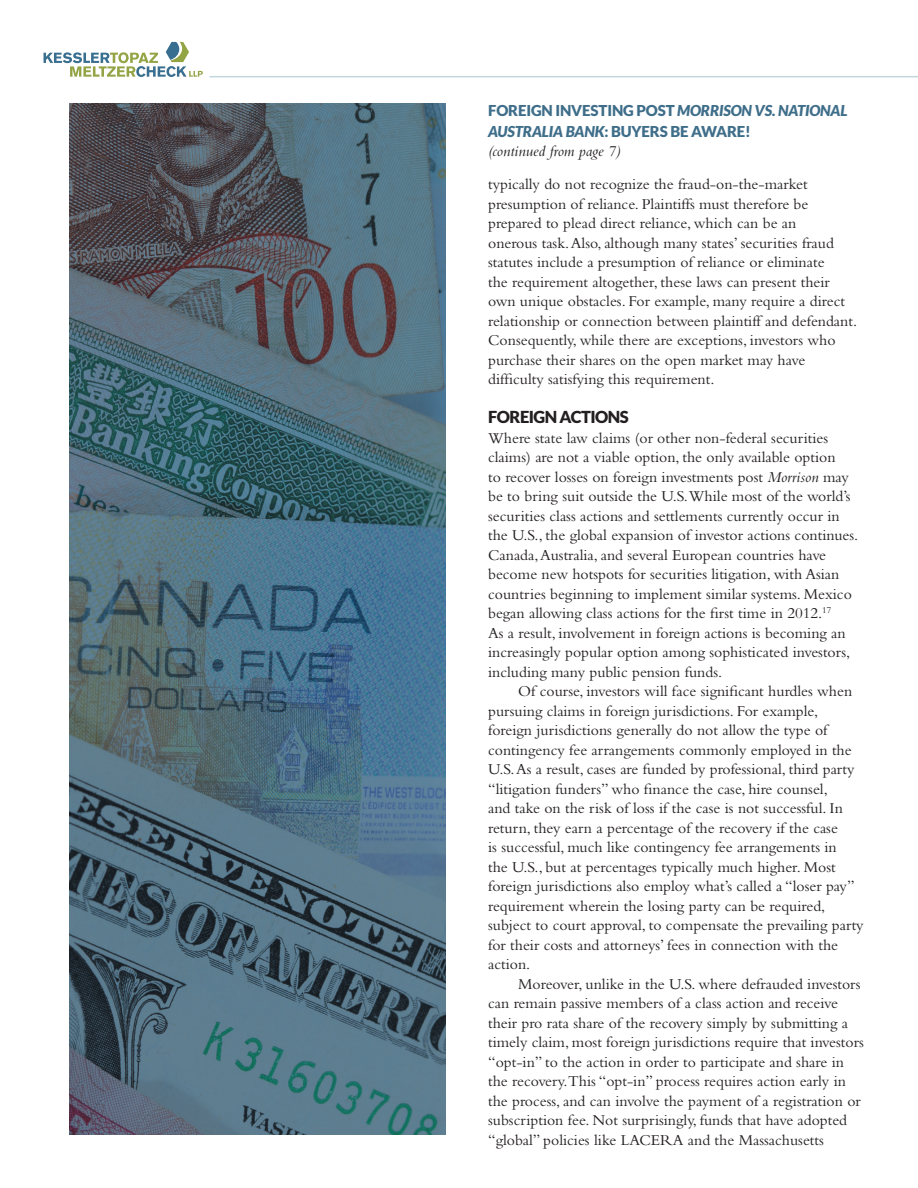
<style>
.page{position:relative;width:918px;height:1188px;background:#fff}
.page>*{position:absolute;margin:0;border:0;box-sizing:border-box;transform-origin:0 0}
.t1{font:900 16.5px "Lato";letter-spacing:-.03em;color:#231f20}
.t2{font:15.75px/19.5px "Bembo";color:#231f20}
.t3{font:italic 15.75px "Bembo";color:#231f20}
.t4{font:900 15px/21px "Lato";letter-spacing:-.01em;color:#3f6e8a}
.s1{font-style:italic}
</style>
<div class="page">
<hr style="left:210px;top:76px;width:708px;height:1px;background:#c2d6dd">
<img style="left:69px;top:103px;width:377px;height:1031px">
<svg style="left:44px;top:42px;width:159px;height:35px"></svg>
<p class="t4" style="left:488px;top:99px;width:361px">FOREIGN INVESTING POST <span class="s1">MORRISON VS. NATIONAL<br>AUSTRALIA BANK</span>: BUYERS BE AWARE!</p>
<p class="t3" style="left:488px;top:142px;width:134px">(continued from page 7)</p>
<p class="t2" style="left:488px;top:174px;width:370px">typically do not recognize the fraud-on-the-market presumption of reliance. Plaintiffs must therefore be prepared to plead direct reliance, which can be an<br>onerous task. Also, although many states’ securities fraud statutes include a presumption of reliance or eliminate<br>the requirement altogether, these laws can present their own unique obstacles. For example, many require a direct relationship or connection between plaintiff and defendant.<br>Consequently, while there are exceptions, investors who purchase their shares on the open market may have difficulty satisfying this requirement.</p>
<p class="t1" style="left:488px;top:408px;width:142px">FOREIGN ACTIONS</p>
<p class="t2" style="left:488px;top:428px;width:342px">Where state law claims (or other non-federal securities</p>
<p class="t2" style="left:488px;top:447px;width:349px">claims) are not a viable option, the only available option</p>
<p class="t2" style="left:488px;top:467px;width:362px">to recover losses on foreign investments post <span class="s1">Morrison</span> may</p>
<p class="t2" style="left:488px;top:486px;width:364px">be to bring suit outside the U.S.While most of the world’s</p>
<p class="t2" style="left:488px;top:506px;width:353px">securities class actions and settlements currently occur in</p>
<p class="t2" style="left:488px;top:525px;width:372px">the U.S., the global expansion of investor actions continues.</p>
<p class="t2" style="left:488px;top:545px;width:340px">Canada, Australia, and several European countries have</p>
<p class="t2" style="left:488px;top:564px;width:353px">become new hotspots for securities litigation, with Asian</p>
<p class="t2" style="left:488px;top:584px;width:365px">countries beginning to implement similar systems. Mexico</p>
<p class="t2" style="left:488px;top:603px;width:345px">began allowing class actions for the first time in 2012.<sup>17</sup></p>
<p class="t2" style="left:488px;top:623px;width:359px">As a result, involvement in foreign actions is becoming an</p>
<p class="t2" style="left:488px;top:642px;width:364px">increasingly popular option among sophisticated investors,</p>
<p class="t2" style="left:488px;top:662px;width:236px">including many public pension funds.</p>
<p class="t2" style="left:518px;top:681px;width:336px">Of course, investors will face significant hurdles when</p>
<p class="t2" style="left:488px;top:701px;width:331px">pursuing claims in foreign jurisdictions. For example,</p>
<p class="t2" style="left:488px;top:720px;width:341px">foreign jurisdictions generally do not allow the type of</p>
<p class="t2" style="left:488px;top:740px;width:365px">contingency fee arrangements commonly employed in the</p>
<p class="t2" style="left:488px;top:759px;width:368px">U.S. As a result, cases are funded by professional, third party</p>
<p class="t2" style="left:488px;top:779px;width:341px">“litigation funders” who finance the case, hire counsel,</p>
<p class="t2" style="left:488px;top:798px;width:356px">and take on the risk of loss if the case is not successful. In</p>
<p class="t2" style="left:488px;top:818px;width:351px">return, they earn a percentage of the recovery if the case</p>
<p class="t2" style="left:488px;top:837px;width:350px">is successful, much like contingency fee arrangements in</p>
<p class="t2" style="left:488px;top:857px;width:349px">the U.S., but at percentages typically much higher. Most</p>
<p class="t2" style="left:488px;top:876px;width:368px">foreign jurisdictions also employ what’s called a “loser pay”</p>
<p class="t2" style="left:488px;top:896px;width:339px">requirement wherein the losing party can be required,</p>
<p class="t2" style="left:488px;top:915px;width:377px">subject to court approval, to compensate the prevailing party</p>
<p class="t2" style="left:488px;top:935px;width:351px">for their costs and attorneys’ fees in connection with the</p>
<p class="t2" style="left:488px;top:954px;width:44px">action.</p>
<p class="t2" style="left:518px;top:974px;width:344px">Moreover, unlike in the U.S. where defrauded investors</p>
<p class="t2" style="left:488px;top:993px;width:351px">can remain passive members of a class action and receive</p>
<p class="t2" style="left:488px;top:1013px;width:362px">their pro rata share of the recovery simply by submitting a</p>
<p class="t2" style="left:488px;top:1032px;width:377px">timely claim, most foreign jurisdictions require that investors</p>
<p class="t2" style="left:488px;top:1052px;width:357px">“opt-in” to the action in order to participate and share in</p>
<p class="t2" style="left:488px;top:1071px;width:359px">the recovery.This “opt-in” process requires action early in</p>
<p class="t2" style="left:488px;top:1091px;width:374px">the process, and can involve the payment of a registration or</p>
<p class="t2" style="left:488px;top:1110px;width:361px">subscription fee. Not surprisingly, funds that have adopted</p>
<p class="t2" style="left:488px;top:1130px;width:337px">“global” policies like LACERA and the Massachusetts</p>
</div>
